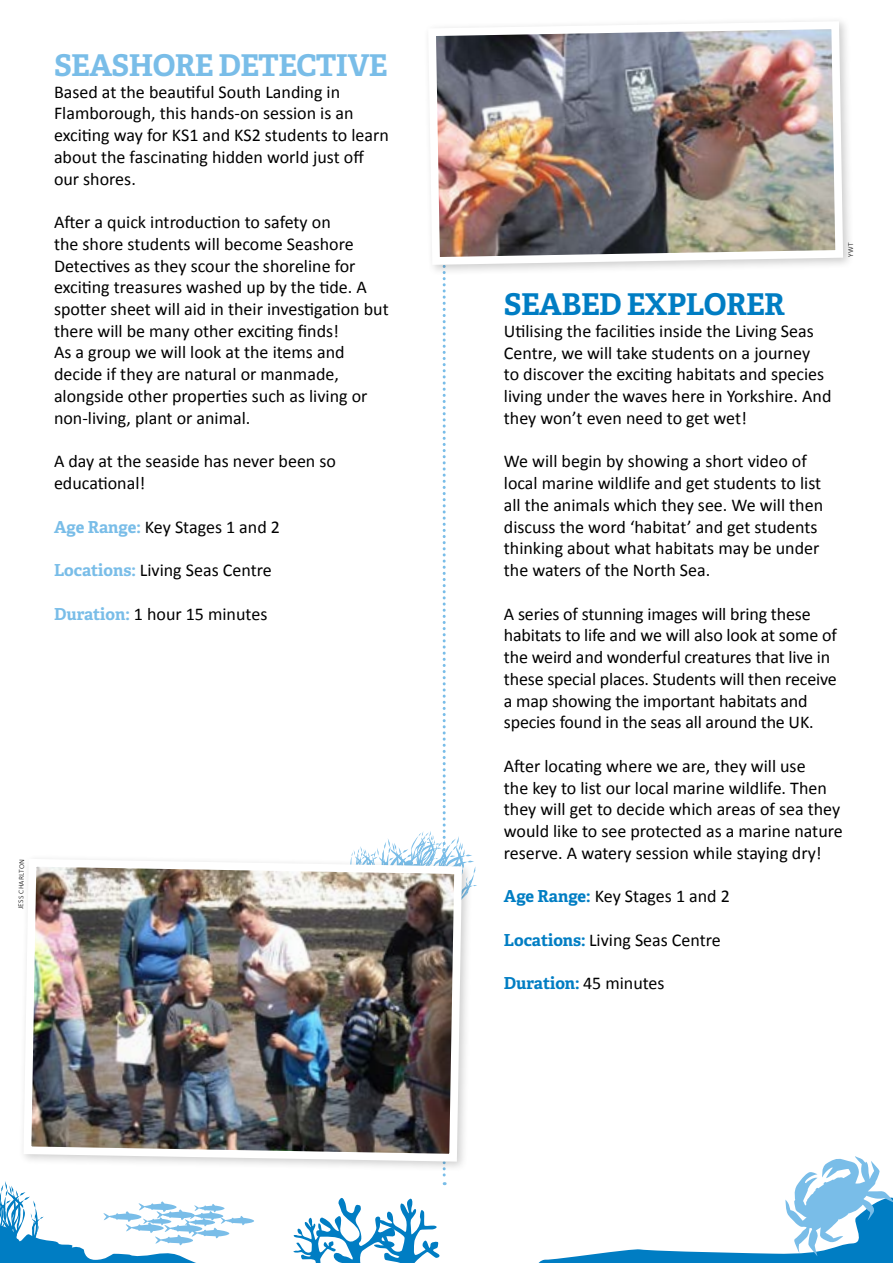
<style>
.page{position:relative;width:893px;height:1263px;background:#fff}
.page>*{position:absolute;margin:0;border:0;box-sizing:border-box;transform-origin:0 0}
.t1{font:700 30px "Adelle";letter-spacing:-.02em;color:#79bde8}
.t2{font:700 30px "Adelle";letter-spacing:-.02em;color:#007dc3}
.t3{font:18px/21.8px "Calibri";color:#000}
.t4{font:700 16.5px "Adelle";color:#007dc3}
.t5{font:300 7.5px "Calibri";color:#000}
.s1{font-family:"Adelle";font-weight:700;font-size:16.5px;color:#79bde8}
.s2{font-family:"Adelle";font-weight:700;font-size:16.5px;color:#007dc3}
.s3{font-family:"Calibri";font-weight:400;font-size:18px;color:#000}
</style>
<div class="page">
<svg style="left:45px;top:1185px;width:848px;height:78px"></svg>
<svg style="left:785px;top:1156px;width:108px;height:100px"></svg>
<svg style="left:103px;top:1201px;width:151px;height:44px"></svg>
<svg style="left:291px;top:1195px;width:149px;height:68px"></svg>
<svg style="left:0;top:1181px;width:45px;height:82px"></svg>
<svg style="left:352px;top:277px;width:125px;height:908px"></svg>
<img style="left:433px;top:20px;width:414px;height:249px">
<div style="left:19px;top:854px;width:454px;height:319px;background:#fefefe"></div>
<img style="left:24px;top:855px;width:442px;height:310px">
<svg style="left:848px;top:243px;width:2px;height:14px"></svg>
<h1 class="t1" style="left:54px;top:46px;width:335px">SEASHORE DETECTIVE</h1>
<p class="t3" style="left:54px;top:81px;width:336px">Based at the beautiful South Landing in Flamborough, this hands-on session is an exciting way for KS1 and KS2 students to learn about the fascinating hidden world just off our shores.</p>
<p class="t3" style="left:54px;top:211px;width:336px">After a quick introduction to safety on<br>the shore students will become Seashore Detectives as they scour the shoreline for exciting treasures washed up by the tide. A spotter sheet will aid in their investigation but there will be many other exciting finds!<br>As a group we will look at the items and decide if they are natural or manmade, alongside other properties such as living or non-living, plant or animal.</p>
<p class="t3" style="left:54px;top:450px;width:283px">A day at the seaside has never been so educational!</p>
<p class="t3" style="left:54px;top:516px;width:228px"><span class="s1">Age Range:</span> Key Stages 1 and 2</p>
<p class="t3" style="left:54px;top:559px;width:219px"><span class="s1">Locations:</span> Living Seas Centre</p>
<p class="t3" style="left:54px;top:603px;width:215px"><span class="s1">Duration:</span> 1 hour 15 minutes</p>
<p class="t5" style="left:16px;top:909px;width:52px;rotate:-89deg">JESS CHARLTON</p>
<h1 class="t2" style="left:504px;top:285px;width:282px">SEABED EXPLORER</h1>
<p class="t3" style="left:504px;top:320px;width:329px">Utilising the facilities inside the Living Seas Centre, we will take students on a journey<br>to discover the exciting habitats and species living under the waves here in Yorkshire. And they won’t even need to get wet!</p>
<p class="t3" style="left:504px;top:450px;width:321px">We will begin by showing a short video of local marine wildlife and get students to list all the animals which they see. We will then discuss the word ‘habitat’ and get students thinking about what habitats may be under the waters of the North Sea.</p>
<p class="t3" style="left:504px;top:603px;width:334px">A series of stunning images will bring these habitats to life and we will also look at some of the weird and wonderful creatures that live in these special places. Students will then receive a map showing the important habitats and species found in the seas all around the UK.</p>
<p class="t3" style="left:504px;top:755px;width:340px">After locating where we are, they will use<br>the key to list our local marine wildlife. Then they will get to decide which areas of sea they would like to see protected as a marine nature reserve. A watery session while staying dry!</p>
<p class="t3" style="left:504px;top:885px;width:228px"><span class="s2">Age Range:</span> Key Stages 1 and 2</p>
<p class="t3" style="left:504px;top:929px;width:218px"><span class="s2">Locations:</span> Living Seas Centre</p>
<p class="t4" style="left:504px;top:973px;width:162px">Duration: <span class="s3">45 minutes</span></p>
</div>
